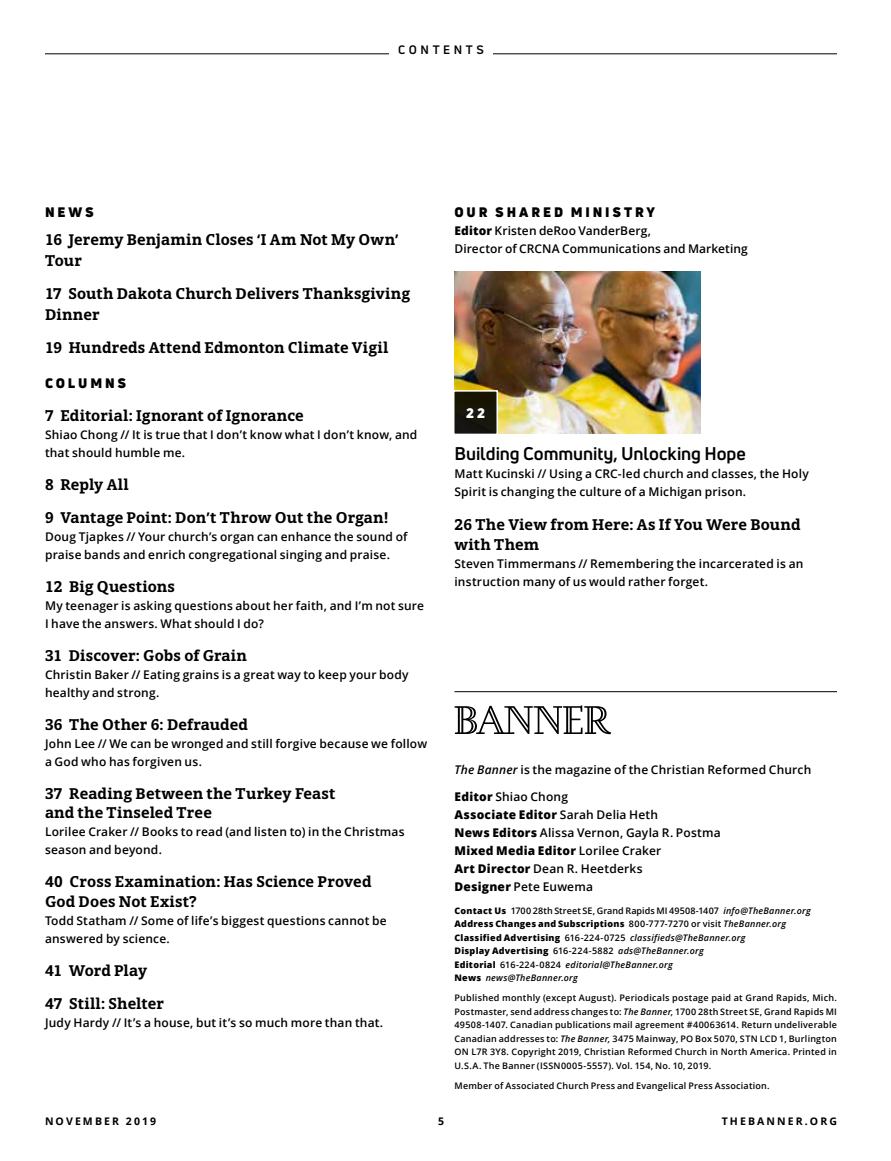
<style>
.page{position:relative;width:891px;height:1161px;background:#fff}
.page>*{position:absolute;margin:0;border:0;box-sizing:border-box;transform-origin:0 0}
.t1{font:700 18px "Uni Neue";letter-spacing:-.005em;color:#000}
.t2{font:700 15px/20.2px "Open Serif";letter-spacing:.01em;color:#000}
.t3{font:900 13.5px "Uni Neue";letter-spacing:.21em;color:#000}
.t4{font:900 13.5px "Uni Neue";color:#fff}
.t5{font:600 12px/18px "Open Sans";letter-spacing:.015em;color:#000}
.t6{font:700 12px "Uni Neue";letter-spacing:.3em;color:#000}
.t7{font:700 10.5px "Open Sans";letter-spacing:.2em;color:#000}
.t8{font:600 9px/13.5px "Open Sans";letter-spacing:.025em;color:#000;text-align:justify}
.t9{font:italic 600 9px/13.5px "Open Sans";letter-spacing:.025em;color:#000}
.s1{font-weight:800}
.s2{font-style:italic}
.s3{font-weight:800;font-style:normal}
.s4{font-style:normal}
</style>
<div class="page">
<img style="left:454px;top:272px;width:246px;height:162px">
<hr style="left:454px;top:691px;width:383px;height:1px;background:#000">
<svg style="left:455px;top:705px;width:156px;height:29px"></svg>
<div style="left:454px;top:391px;width:43px;height:43px;background:#18160c"></div>
<div style="left:453px;top:390px;width:45px;height:45px;border:2px solid #fff"></div>
<hr style="left:45px;top:54px;width:792px;height:1px;background:#000">
<div style="left:389px;top:45px;width:104px;height:13px;background:#fff"></div>
<p class="t6" style="left:398px;top:42px;width:87px">CONTENTS</p>
<p class="t3" style="left:45px;top:203px;width:50px">NEWS</p>
<p class="t3" style="left:454px;top:203px;width:202px">OUR SHARED MINISTRY</p>
<p class="t5" style="left:454px;top:222px;width:295px"><span class="s1">Editor</span> Kristen deRoo VanderBerg,<br>Director of CRCNA Communications and Marketing</p>
<p class="t2" style="left:45px;top:230px;width:355px">16 Jeremy Benjamin Closes ‘I Am Not My Own’<br>Tour</p>
<p class="t2" style="left:45px;top:284px;width:367px">17 South Dakota Church Delivers Thanksgiving<br>Dinner</p>
<p class="t2" style="left:45px;top:338px;width:345px">19 Hundreds Attend Edmonton Climate Vigil</p>
<p class="t3" style="left:45px;top:374px;width:83px">COLUMNS</p>
<p class="t2" style="left:45px;top:405px;width:260px">7 Editorial: Ignorant of Ignorance</p>
<p class="t5" style="left:45px;top:425px;width:374px">Shiao Chong // It is true that I don’t know what I don’t know, and that should humble me.</p>
<p class="t2" style="left:45px;top:474px;width:85px">8 Reply All</p>
<p class="t2" style="left:45px;top:507px;width:345px">9 Vantage Point: Don’t Throw Out the Organ!</p>
<p class="t5" style="left:45px;top:527px;width:364px">Doug Tjapkes // Your church’s organ can enhance the sound of praise bands and enrich congregational singing and praise.</p>
<p class="t2" style="left:45px;top:576px;width:131px">12 Big Questions</p>
<p class="t5" style="left:45px;top:596px;width:381px">My teenager is asking questions about her faith, and I’m not sure<br>I have the answers. What should I do?</p>
<p class="t2" style="left:45px;top:645px;width:204px">31 Discover: Gobs of Grain</p>
<p class="t5" style="left:45px;top:665px;width:365px">Christin Baker // Eating grains is a great way to keep your body healthy and strong.</p>
<p class="t2" style="left:45px;top:714px;width:204px">36 The Other 6: Defrauded</p>
<p class="t5" style="left:45px;top:734px;width:384px">John Lee // We can be wronged and still forgive because we follow a God who has forgiven us.</p>
<p class="t2" style="left:45px;top:783px;width:292px;line-height:19.5px">37 Reading Between the Turkey Feast and the Tinseled Tree</p>
<p class="t5" style="left:45px;top:823px;width:361px">Lorilee Craker // Books to read (and listen to) in the Christmas season and beyond.</p>
<p class="t2" style="left:45px;top:872px;width:328px;line-height:19.5px">40 Cross Examination: Has Science Proved<br>God Does Not Exist?</p>
<p class="t5" style="left:45px;top:911px;width:343px">Todd Statham // Some of life’s biggest questions cannot be answered by science.</p>
<p class="t2" style="left:45px;top:960px;width:104px">41 Word Play</p>
<p class="t2" style="left:45px;top:993px;width:120px">47 Still: Shelter</p>
<p class="t5" style="left:45px;top:1013px;width:340px">Judy Hardy // It’s a house, but it’s so much more than that.</p>
<p class="t4" style="left:466px;top:403px;width:20px">22</p>
<h1 class="t1" style="left:454px;top:442px;width:293px">Building Community, Unlocking Hope</h1>
<p class="t5" style="left:454px;top:464px;width:356px">Matt Kucinski // Using a CRC-led church and classes, the Holy<br>Spirit is changing the culture of a Michigan prison.</p>
<p class="t2" style="left:454px;top:514px;width:347px">26 The View from Here: As If You Were Bound with Them</p>
<p class="t5" style="left:454px;top:554px;width:350px">Steven Timmermans // Remembering the incarcerated is an instruction many of us would rather forget.</p>
<p class="t5" style="left:454px;top:760px;width:358px"><span class="s2">The Banner</span> is the magazine of the Christian Reformed Church</p>
<p class="t5" style="left:454px;top:787px;width:268px"><span class="s1">Editor</span> Shiao Chong<br><span class="s1">Associate Editor</span> Sarah Delia Heth<br><span class="s1">News Editors</span> Alissa Vernon, Gayla R. Postma<br><span class="s1">Mixed Media Editor</span> Lorilee Craker<br><span class="s1">Art Director</span> Dean R. Heetderks<br><span class="s1">Designer</span> Pete Euwema</p>
<p class="t9" style="left:454px;top:903px;width:358px"><span class="s3">Contact Us</span> <span class="s4">1700 28th Street SE, Grand Rapids MI 49508-1407</span> info@TheBanner.org <span class="s3">Address Changes and Subscriptions</span> <span class="s4">800-777-7270 or visit</span> TheBanner.org <span class="s3">Classified Advertising</span> <span class="s4">616-224-0725</span> classifieds@TheBanner.org<br><span class="s3">Display Advertising</span> <span class="s4">616-224-5882</span> ads@TheBanner.org<br><span class="s3">Editorial</span> <span class="s4">616-224-0824</span> editorial@TheBanner.org<br><span class="s3">News</span> news@TheBanner.org</p>
<p class="t8" style="left:454px;top:991px;width:384px">Published monthly (except August). Periodicals postage paid at Grand Rapids, Mich.<br>Postmaster, send address changes to: <span class="s2">The Banner,</span> 1700 28th Street SE, Grand Rapids MI 49508-1407. Canadian publications mail agreement #40063614. Return undeliverable Canadian addresses to: <span class="s2">The Banner,</span> 3475 Mainway, PO Box 5070, STN LCD 1, Burlington ON L7R 3Y8. Copyright 2019, Christian Reformed Church in North America. Printed in U.S.A. The Banner (ISSN0005-5557). Vol. 154, No. 10, 2019.</p>
<p class="t8" style="left:454px;top:1079px;width:317px">Member of Associated Church Press and Evangelical Press Association.</p>
<p class="t7" style="left:45px;top:1114px;width:113px">NOVEMBER 2019</p>
<p class="t7" style="left:438px;top:1114px;width:7px">5</p>
<p class="t7" style="left:722px;top:1114px;width:117px">THEBANNER.ORG</p>
</div>
